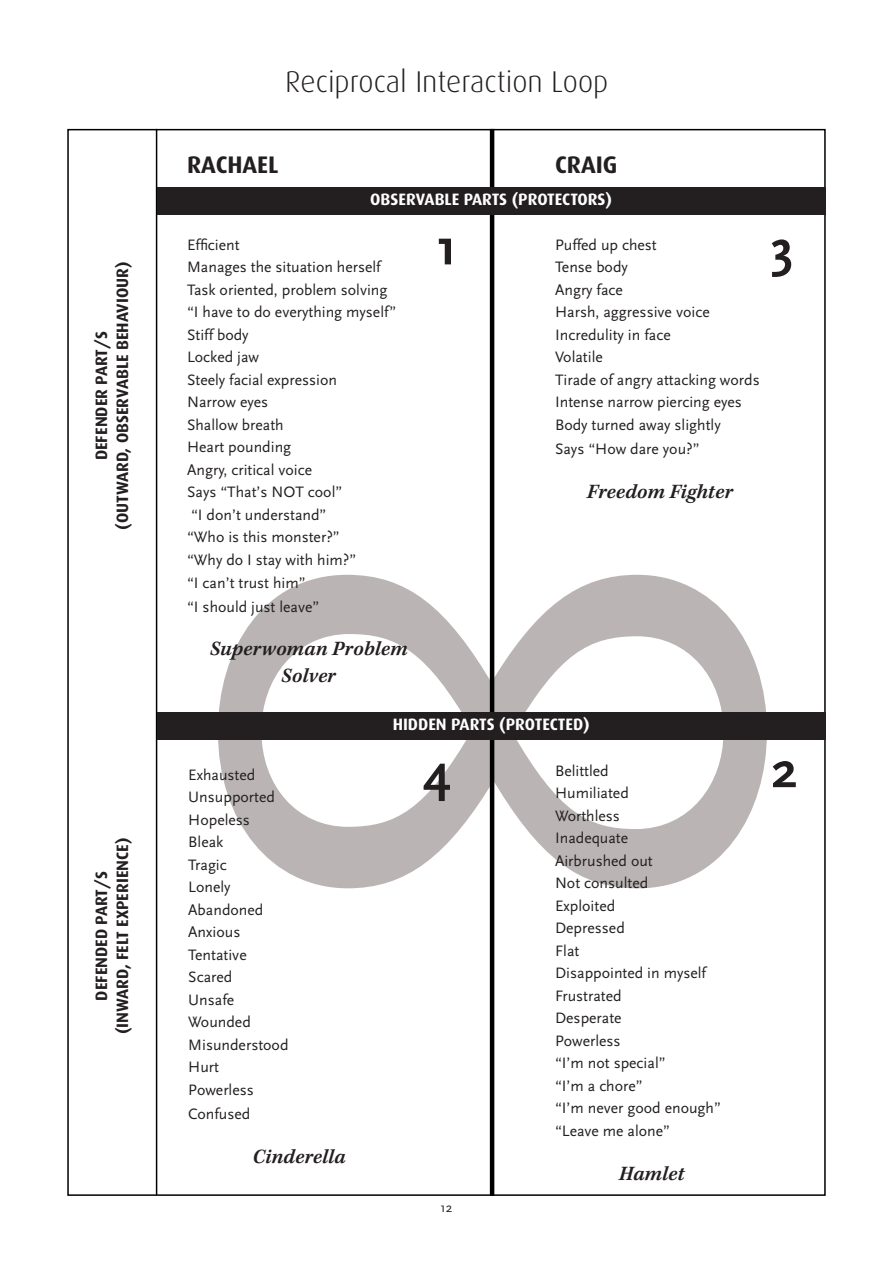
<style>
.page{position:relative;width:893px;height:1263px;background:#fff}
.page>*{position:absolute;margin:0;border:0;box-sizing:border-box;transform-origin:0 0}
.t1{font:700 52.5px "Scala Sans";color:#231f20}
.t2{font:300 30px "Dax";color:#231f20}
.t3{font:700 24px "Dax";color:#231f20}
.t4{font:21px/27px "Kepler Std Semibold It Capt";color:#231f20;text-align:center}
.t5{font:700 16.5px/21px "Dax";color:#231f20;text-align:center}
.t6{font:700 16.5px "Dax";color:#fff}
.t7{font:15.75px/22.5px "Scala Sans";color:#231f20}
.t8{font:13.5px "Scala Sans Caps";color:#231f20}
</style>
<div class="page">
<svg style="left:497px;top:575px;width:270px;height:313px"></svg>
<svg style="left:218px;top:575px;width:279px;height:313px"></svg>
<hr style="left:490px;top:129px;width:4px;height:1067px;background:#000">
<hr style="left:156px;top:129px;width:1px;height:1066px;background:#000">
<div style="left:157px;top:187px;width:668px;height:27px;background:#231f20"></div>
<div style="left:157px;top:712px;width:668px;height:28px;background:#231f20"></div>
<p class="t5" style="left:91px;top:530px;width:270px;rotate:-90deg">DEFENDER PART/S<br>(OUTWARD, OBSERVABLE BEHAVIOUR)</p>
<p class="t5" style="left:91px;top:1034px;width:198px;rotate:-90deg">DEFENDED PART/S (INWARD, FELT EXPERIENCE)</p>
<p class="t2" style="left:285px;top:65px;width:325px">Reciprocal Interaction Loop</p>
<p class="t3" style="left:187px;top:151px;width:93px">RACHAEL</p>
<p class="t3" style="left:555px;top:151px;width:64px">CRAIG</p>
<p class="t6" style="left:370px;top:189px;width:243px">OBSERVABLE PARTS (PROTECTORS)</p>
<p class="t7" style="left:187px;top:234px;width:211px">Efficient<br>Manages the situation herself<br>Task oriented, problem solving “I have to do everything myself”<br>Stiff body<br>Locked jaw<br>Steely facial expression<br>Narrow eyes<br>Shallow breath<br>Heart pounding<br>Angry, critical voice<br>Says “That’s NOT cool”<br>“I don’t understand”<br>“Who is this monster?”<br>“Why do I stay with him?”<br>“I can’t trust him”</p>
<p class="t7" style="left:187px;top:595px;width:134px">“I should just leave”</p>
<p class="t4" style="left:210px;top:636px;width:199px">Superwoman Problem<br>Solver</p>
<p class="t7" style="left:555px;top:234px;width:206px">Puffed up chest<br>Tense body<br>Angry face<br>Harsh, aggressive voice<br>Incredulity in face<br>Volatile<br>Tirade of angry attacking words<br>Intense narrow piercing eyes<br>Body turned away slightly</p>
<p class="t7" style="left:555px;top:438px;width:146px">Says “How dare you?”</p>
<p class="t4" style="left:587px;top:479px;width:147px">Freedom Fighter</p>
<p class="t1" style="left:437px;top:219px;width:22px">1</p>
<p class="t1" style="left:771px;top:220px;width:24px">3</p>
<p class="t7" style="left:188px;top:763px;width:102px">Exhausted<br>Unsupported<br>Hopeless<br>Bleak<br>Tragic<br>Lonely<br>Abandoned<br>Anxious<br>Tentative<br>Scared<br>Unsafe<br>Wounded<br>Misunderstood<br>Hurt<br>Powerless</p>
<p class="t7" style="left:188px;top:1102px;width:63px">Confused</p>
<p class="t4" style="left:252px;top:1143px;width:95px">Cinderella</p>
<p class="t6" style="left:393px;top:714px;width:199px">HIDDEN PARTS (PROTECTED)</p>
<p class="t1" style="left:423px;top:744px;width:29px">4</p>
<p class="t1" style="left:771px;top:742px;width:27px">2</p>
<p class="t7" style="left:555px;top:760px;width:167px">Belittled<br>Humiliated<br>Worthless<br>Inadequate<br>Airbrushed out<br>Not consulted<br>Exploited<br>Depressed<br>Flat<br>Disappointed in myself<br>Frustrated<br>Desperate<br>Powerless<br>“I’m not special”<br>“I’m a chore”<br>“I’m never good enough” “Leave me alone”</p>
<p class="t4" style="left:619px;top:1161px;width:67px">Hamlet</p>
<p class="t8" style="left:440px;top:1200px;width:13px">12</p>
</div>
